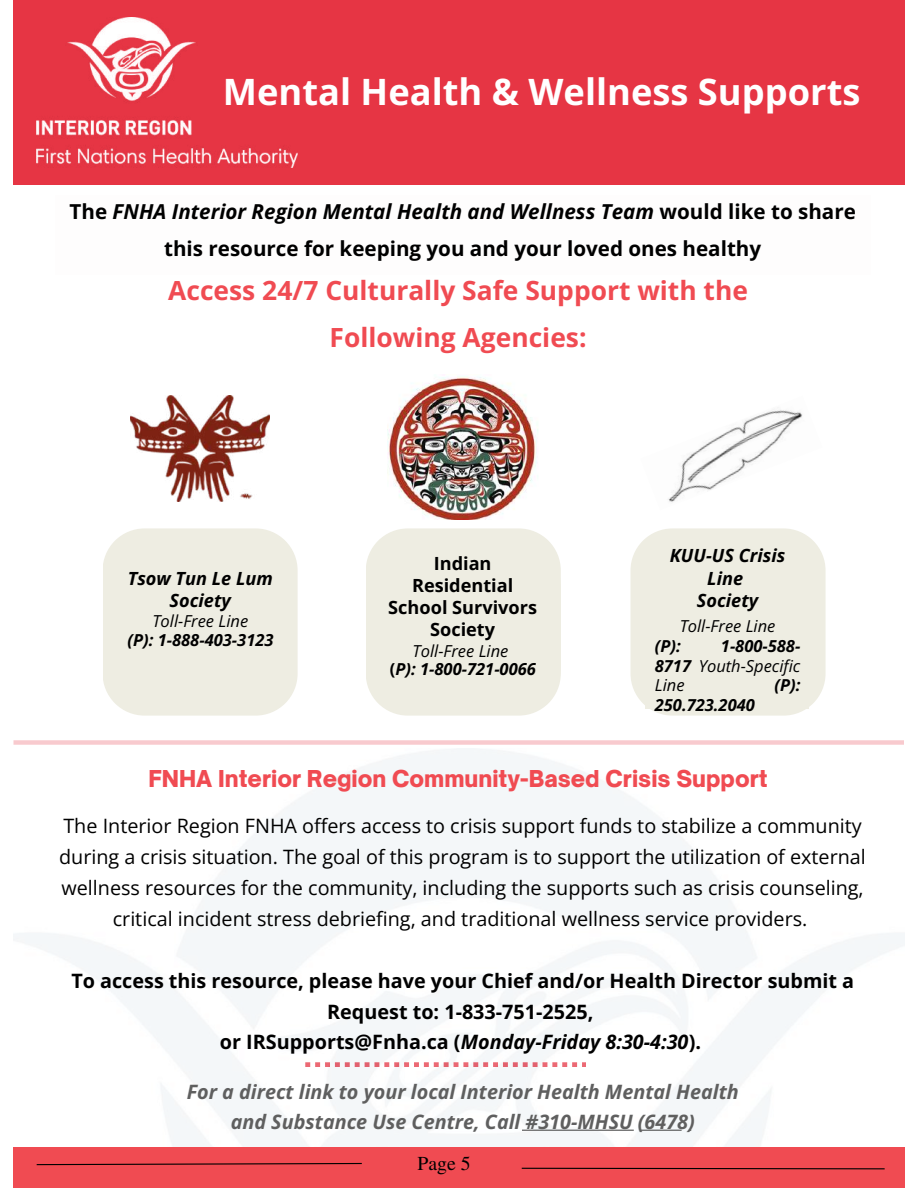
<style>
.page{position:relative;width:918px;height:1188px;background:#fff}
.page>*{position:absolute;margin:0;border:0;box-sizing:border-box;transform-origin:0 0}
.t1{font:700 36.3px "Open Sans";color:#fff}
.t2{font:700 26.4px/47px "Open Sans";color:#f04b52;text-align:center}
.t3{font:900 22.2px "Open Sauce One";color:#f04b52}
.t4{font:700 20.55px/37.2px "Open Sans";color:#000;text-align:center}
.t5{font:19.8px/30.9px "Open Sans";color:#000;text-align:center}
.t6{font:700 19.8px/30.9px "Open Sans";color:#000;text-align:center}
.t7{font:italic 700 19.8px/29.7px "Open Sans";color:#5f5f5f;text-align:center}
.t8{font:19.8px "Te X Gyre Termes";color:#000}
.t9{font:italic 700 18.15px/22.4px "Open Sans";color:#000;text-align:center}
.t10{font:700 18.15px/22.4px "Open Sans";color:#000;text-align:center}
.t11{font:italic 700 16.5px/18.6px "Open Sans";color:#000;text-align:center}
.t12{font:italic 16.5px/19.8px "Open Sans";color:#000;text-align:justify}
.s1{font-style:italic}
.s2{font-weight:700}
.s3{font-weight:400}
.s4{font-style:normal}
</style>
<div class="page">
<svg style="left:375px;top:528px;width:177px;height:188px;background:#f0efe6"></svg>
<div style="left:366px;top:545px;width:196px;height:166px;background:#eeede2"></div>
<img style="left:388px;top:377px;width:150px;height:143px">
<img style="left:130px;top:396px;width:140px;height:105px">
<img style="left:668px;top:410px;width:135px;height:92px">
<div style="left:103px;top:528px;width:195px;height:188px;background:#eeede2"></div>
<div style="left:14px;top:0;width:890px;height:184px;background:#e63544"></div>
<div style="left:631px;top:528px;width:195px;height:188px;background:#eeede2"></div>
<img style="left:37px;top:18px;width:261px;height:149px">
<div style="left:14px;top:740px;width:890px;height:5px;background:#f8cace"></div>
<img style="left:13px;top:749px;width:891px;height:439px">
<div style="left:14px;top:1147px;width:890px;height:41px;background:#f04b52"></div>
<svg style="left:522px;top:1130px;width:169px;height:1px"></svg>
<svg style="left:36px;top:1162px;width:326px;height:4px"></svg>
<svg style="left:521px;top:1167px;width:364px;height:3px"></svg>
<h1 class="t1" style="left:223px;top:66px;width:639px">Mental Health &amp; Wellness Supports</h1>
<p class="t4" style="left:70px;top:192px;width:788px">The <span class="s1">FNHA Interior Region Mental Health and Wellness Team</span> would like to share this resource for keeping you and your loved ones healthy</p>
<h2 class="t2" style="left:168px;top:266px;width:581px">Access 24/7 Culturally Safe Support with the<br>Following Agencies:</h2>
<p class="t9" style="left:128px;top:567px;width:147px">Tsow Tun Le Lum<br>Society</p>
<p class="t12" style="left:152px;top:611px;width:97px">Toll-Free Line</p>
<p class="t11" style="left:128px;top:630px;width:148px">(P): 1-888-403-3123</p>
<p class="t10" style="left:388px;top:551px;width:150px">Indian<br>Residential<br>School Survivors<br>Society</p>
<p class="t9" style="left:670px;top:544px;width:117px">KUU-US Crisis<br>Line<br>Society</p>
<p class="t12" style="left:680px;top:616px;width:97px">Toll-Free Line</p>
<p class="t12" style="left:655px;top:636px;width:147px;text-indent:66px"><span class="s2">1-800-588- 8717</span> Youth-Specific Line</p>
<p class="t11" style="left:655px;top:636px;width:27px">(P):</p>
<p class="t11" style="left:390px;top:641px;width:148px"><span class="s3">Toll-Free Line<br></span><span class="s4">(</span>P): 1-800-721-0066</p>
<p class="t11" style="left:774px;top:676px;width:27px">(P):</p>
<p class="t11" style="left:655px;top:696px;width:102px">250.723.2040</p>
<p class="t3" style="left:148px;top:765px;width:621px">FNHA Interior Region Community-Based Crisis Support</p>
<p class="t5" style="left:59px;top:810px;width:808px">The Interior Region FNHA offers access to crisis support funds to stabilize a community during a crisis situation. The goal of this program is to support the utilization of external wellness resources for the community, including the supports such as crisis counseling, critical incident stress debriefing, and traditional wellness service providers.</p>
<p class="t6" style="left:71px;top:964px;width:784px">To access this resource, please have your Chief and/or Health Director submit a<br>Request to: 1-833-751-2525,<br>or IRSupports@Fnha.ca (<span class="s1">Monday-Friday 8:30-4:30</span>).</p>
<p class="t7" style="left:187px;top:1076px;width:554px">For a direct link to your local Interior Health Mental Health and Substance Use Centre, Call #310-MHSU (6478)</p>
<p class="t8" style="left:417px;top:1149px;width:55px">Page 5</p>
</div>
